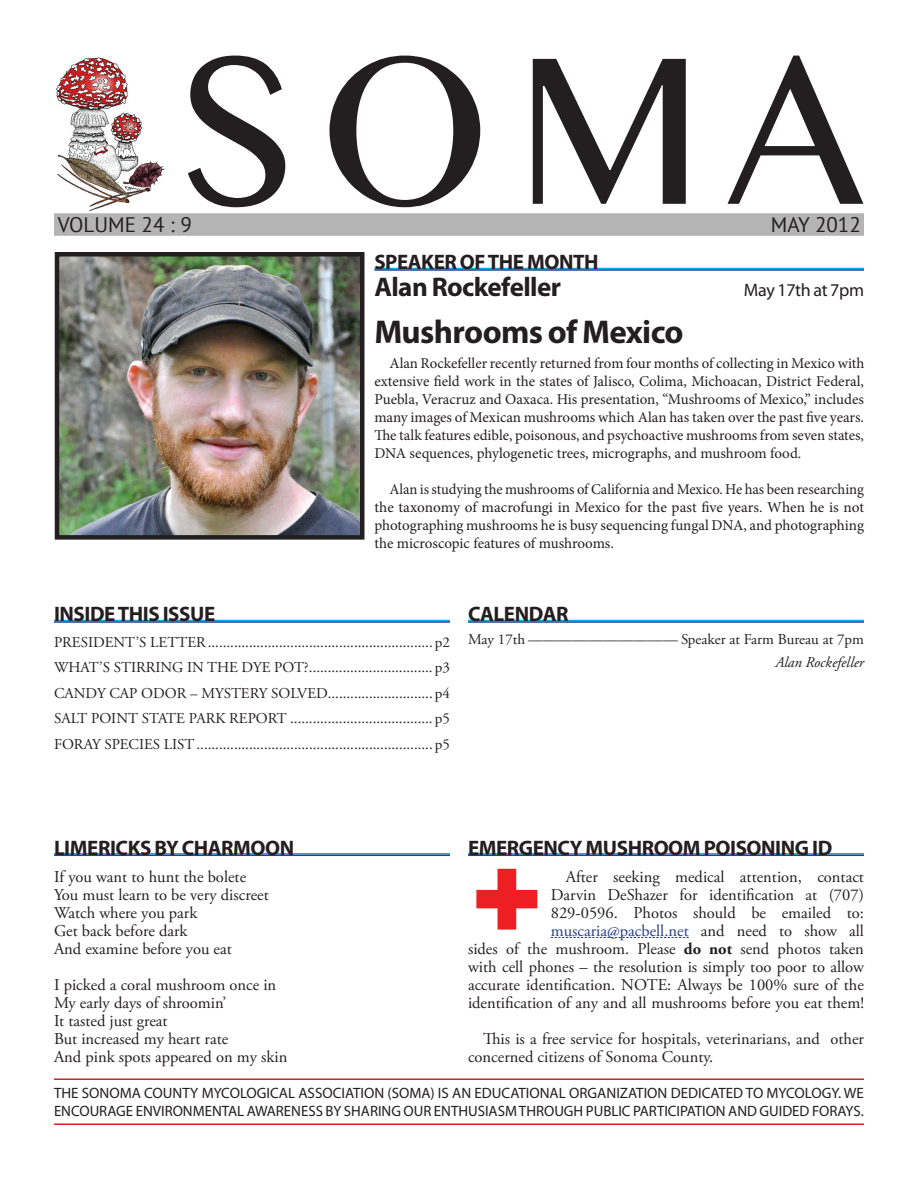
<style>
.page{position:relative;width:918px;height:1188px;background:#fff}
.page>*{position:absolute;margin:0;border:0;box-sizing:border-box;transform-origin:0 0}
.t1{font:213px "Oriya MN";color:#231f20;scale:.94 1}
.t2{font:700 33px "Myriad Pro";letter-spacing:-.02em;color:#231f20}
.t3{font:700 27px "Myriad Pro";letter-spacing:-.02em;color:#231f20}
.t4{font:700 21px "Myriad Pro";letter-spacing:-.02em;color:#231f20}
.t5{font:21px "PT Sans";color:#231f20}
.t6{font:18px "Myriad Pro";letter-spacing:-.02em;color:#231f20}
.t7{font:16.5px/18px "Adobe Garamond Pro";color:#231f20}
.t8{font:15px/18px "Minion Pro";color:#231f20;text-align:justify}
.t9{font:15px/25.5px "Adobe Garamond Pro";color:#231f20;text-align:justify}
.t10{font:15px/18px "Myriad Pro";color:#231f20}
.t11{font:italic 15px "Adobe Garamond Pro";color:#231f20}
.s1{color:#253f8e}
.s2{font-weight:700}
</style>
<div class="page">
<img style="left:476px;top:868px;width:62px;height:62px">
<img style="left:56px;top:57px;width:109px;height:155px">
<img style="left:60px;top:257px;width:299px;height:278px">
<div style="left:55px;top:252px;width:309px;height:288px;border:4px solid #231f20"></div>
<hr style="left:374px;top:268px;width:490px;height:1px;background:#00aeef">
<hr style="left:374px;top:269px;width:490px;height:2px;background:#253f8e">
<hr style="left:54px;top:620px;width:396px;height:1px;background:#00aeef">
<hr style="left:54px;top:621px;width:396px;height:2px;background:#253f8e">
<hr style="left:54px;top:853px;width:396px;height:2px;background:#00aeef">
<hr style="left:54px;top:855px;width:396px;height:1px;background:#253f8e">
<div style="left:54px;top:213px;width:810px;height:23px;background:#b4b4b4;border:2px solid #b4b3b2"></div>
<hr style="left:468px;top:853px;width:396px;height:2px;background:#00aeef">
<hr style="left:468px;top:855px;width:396px;height:1px;background:#253f8e">
<svg style="left:551px;top:937px;width:138px;height:1px"></svg>
<hr style="left:54px;top:1078px;width:810px;height:2px;background:#d1232a">
<hr style="left:54px;top:1124px;width:810px;height:1px;background:#d1232a">
<hr style="left:468px;top:620px;width:396px;height:1px;background:#00aeef">
<hr style="left:468px;top:621px;width:396px;height:2px;background:#253f8e">
<h1 class="t1" style="left:183px;top:6px;width:726px">SOMA</h1>
<p class="t5" style="left:771px;top:211px;width:92px">MAY 2012</p>
<p class="t5" style="left:58px;top:211px;width:135px">VOLUME 24 : 9</p>
<p class="t4" style="left:374px;top:248px;width:226px">SPEAKER OF THE MONTH</p>
<h3 class="t3" style="left:374px;top:270px;width:188px">Alan Rockefeller</h3>
<p class="t6" style="left:744px;top:279px;width:122px">May 17th at 7pm</p>
<h2 class="t2" style="left:374px;top:310px;width:311px">Mushrooms of Mexico</h2>
<p class="t8" style="left:374px;top:354px;width:491px;text-indent:15px">Alan Rockefeller recently returned from four months of collecting in Mexico with extensive field work in the states of Jalisco, Colima, Michoacan, District Federal, Puebla, Veracruz and Oaxaca. His presentation, “Mushrooms of Mexico,” includes many images of Mexican mushrooms which Alan has taken over the past five years.<br>The talk features edible, poisonous, and psychoactive mushrooms from seven states, DNA sequences, phylogenetic trees, micrographs, and mushroom food.</p>
<p class="t8" style="left:374px;top:480px;width:491px;text-indent:15px">Alan is studying the mushrooms of California and Mexico. He has been researching the taxonomy of macrofungi in Mexico for the past five years. When he is not photographing mushrooms he is busy sequencing fungal DNA, and photographing the microscopic features of mushrooms.</p>
<p class="t4" style="left:54px;top:601px;width:163px">INSIDE THIS ISSUE</p>
<p class="t9" style="left:54px;top:630px;width:397px">PRESIDENT’S LETTER............................................................ p2<br>WHAT’S STIRRING IN THE DYE POT?................................. p3<br>CANDY CAP ODOR – MYSTERY SOLVED............................ p4<br>SALT POINT STATE PARK REPORT ...................................... p5<br>FORAY SPECIES LIST............................................................... p5</p>
<p class="t4" style="left:468px;top:601px;width:102px">CALENDAR</p>
<p class="t9" style="left:468px;top:627px;width:397px">May 17th –––––––––––––––––––– Speaker at Farm Bureau at 7pm</p>
<p class="t11" style="left:775px;top:653px;width:90px">Alan Rockefeller</p>
<p class="t4" style="left:54px;top:834px;width:242px">LIMERICKS BY CHARMOON</p>
<p class="t7" style="left:54px;top:868px;width:216px">If you want to hunt the bolete<br>You must learn to be very discreet<br>Watch where you park<br>Get back before dark<br>And examine before you eat</p>
<p class="t7" style="left:54px;top:976px;width:235px">I picked a coral mushroom once in<br>My early days of shroomin’<br>It tasted just great<br>But increased my heart rate<br>And pink spots appeared on my skin</p>
<p class="t4" style="left:468px;top:834px;width:366px">EMERGENCY MUSHROOM POISONING ID</p>
<p class="t7" style="left:468px;top:868px;width:398px;text-align:right">After seeking medical attention, contact<br>Darvin DeShazer for identification at (707)<br>829-0596. Photos should be emailed to: <span class="s1">muscaria@pacbell.net</span> and need to show all<br>sides of the mushroom. Please <span class="s2">do not</span> send photos taken with cell phones – the resolution is simply too poor to allow accurate identification. NOTE: Always be 100% sure of the identification of any and all mushrooms before you eat them!</p>
<p class="t7" style="left:468px;top:1030px;width:398px;text-indent:15px">This is a free service for hospitals, veterinarians, and other concerned citizens of Sonoma County.</p>
<p class="t10" style="left:54px;top:1084px;width:812px">THE SONOMA COUNTY MYCOLOGICAL ASSOCIATION (SOMA) IS AN EDUCATIONAL ORGANIZATION DEDICATED TO MYCOLOGY. WE<br>ENCOURAGE ENVIRONMENTAL AWARENESS BY SHARING OUR ENTHUSIASM THROUGH PUBLIC PARTICIPATION AND GUIDED FORAYS.</p>
</div>
